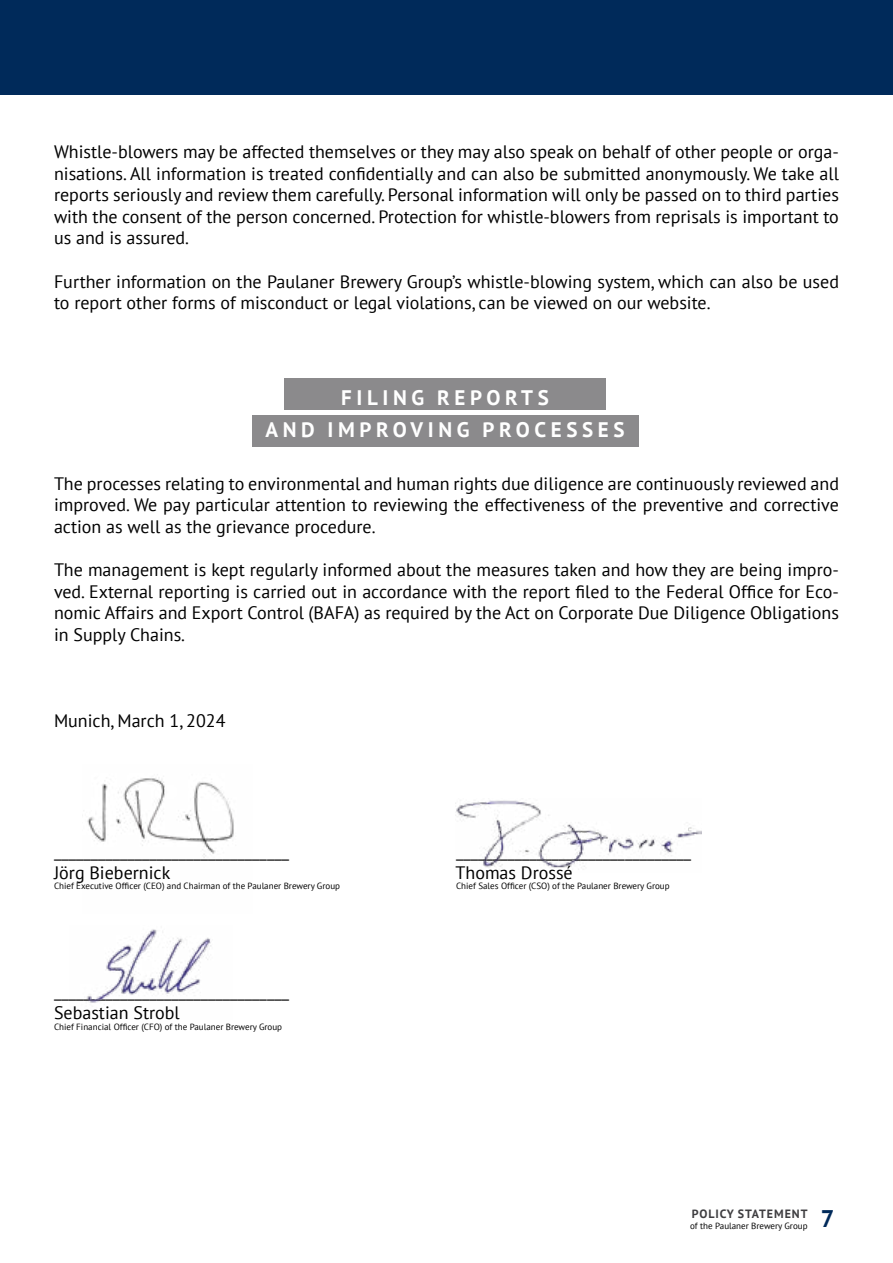
<style>
.page{position:relative;width:893px;height:1263px;background:#fff}
.page>*{position:absolute;margin:0;border:0;box-sizing:border-box;transform-origin:0 0}
.t1{font:700 24px "PT Sans";color:#002a5a}
.t2{font:700 21px/33px "PT Sans";letter-spacing:.22em;color:#fff;text-align:center}
.t3{font:18px/21.6px "PT Sans";color:#000;text-align:justify}
.t4{font:700 12px "PT Sans";letter-spacing:.08em;color:#3e3d40}
.t5{font:9px "PT Sans";color:#000}
</style>
<div class="page">
<div style="left:0;top:0;width:892px;height:95px;background:#002a5a"></div>
<div style="left:285px;top:378px;width:321px;height:31px;background:#8b8a8c"></div>
<div style="left:252px;top:415px;width:387px;height:31px;background:#8b8a8c"></div>
<img style="left:86px;top:929px;width:125px;height:74px">
<img style="left:455px;top:800px;width:247px;height:68px">
<img style="left:87px;top:778px;width:147px;height:80px">
<p class="t3" style="left:54px;top:141px;width:786px">Whistle-blowers may be affected themselves or they may also speak on behalf of other people or orga&shy;nisations. All information is treated confidentially and can also be submitted anonymously. We take all reports seriously and review them carefully. Personal information will only be passed on to third parties with the consent of the person concerned. Protection for whistle-blowers from reprisals is important to us and is assured.</p>
<p class="t3" style="left:54px;top:270px;width:786px">Further information on the Paulaner Brewery Group’s whistle-blowing system, which can also be used to report other forms of misconduct or legal violations, can be viewed on our website.</p>
<p class="t2" style="left:266px;top:380px;width:361px">FILING REPORTS<br>AND IMPROVING PROCESSES</p>
<p class="t3" style="left:54px;top:472px;width:786px">The processes relating to environmental and human rights due diligence are continuously reviewed and improved. We pay particular attention to reviewing the effectiveness of the preventive and corrective action as well as the grievance procedure.</p>
<p class="t3" style="left:54px;top:559px;width:786px">The management is kept regularly informed about the measures taken and how they are being impro&shy;ved. External reporting is carried out in accordance with the report filed to the Federal Office for Eco&shy;nomic Affairs and Export Control (BAFA) as required by the Act on Corporate Due Diligence Obligations in Supply Chains.</p>
<p class="t3" style="left:54px;top:710px;width:173px">Munich, March 1, 2024</p>
<p class="t3" style="left:54px;top:839px;width:237px">________________________________</p>
<p class="t3" style="left:456px;top:839px;width:237px">________________________________</p>
<p class="t3" style="left:54px;top:861px;width:118px">Jörg Biebernick</p>
<p class="t3" style="left:455px;top:861px;width:119px">Thomas Drossé</p>
<p class="t5" style="left:54px;top:880px;width:288px">Chief Executive Officer (CEO) and Chairman of the Paulaner Brewery Group</p>
<p class="t5" style="left:456px;top:880px;width:215px">Chief Sales Officer (CSO) of the Paulaner Brewery Group</p>
<p class="t3" style="left:54px;top:980px;width:237px">________________________________<br>Sebastian Strobl</p>
<p class="t5" style="left:54px;top:1021px;width:230px">Chief Financial Officer (CFO) of the Paulaner Brewery Group</p>
<p class="t4" style="left:692px;top:1206px;width:117px">POLICY STATEMENT</p>
<p class="t5" style="left:690px;top:1220px;width:119px">of the Paulaner Brewery Group</p>
<h1 class="t1" style="left:820px;top:1202px;width:15px">7</h1>
</div>
